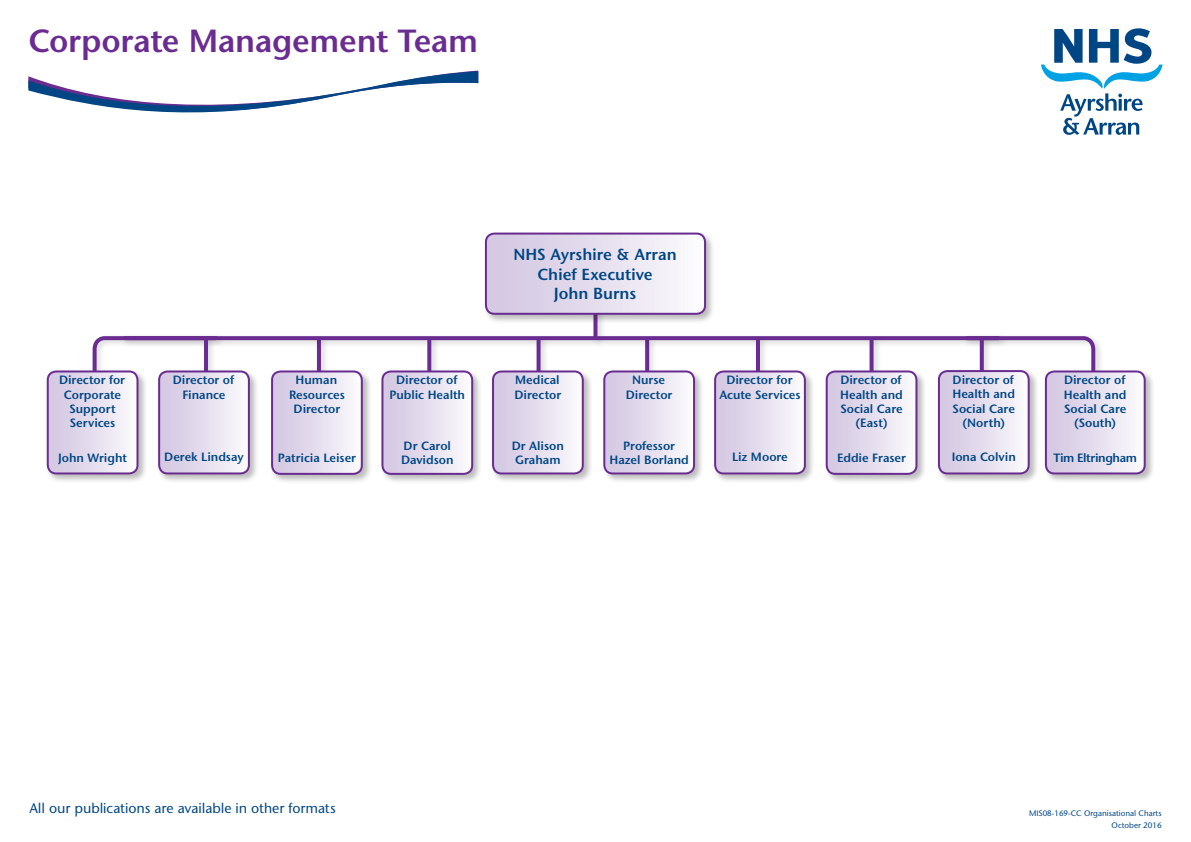
<style>
.page{position:relative;width:1191px;height:842px;background:#fff}
.page>*{position:absolute;margin:0;border:0;box-sizing:border-box;transform-origin:0 0}
.Dept_Heading{font:600 32px "Stone Sans ITC Std";letter-spacing:-.01em;color:#6a2c91}
.bold_body{font:600 16px/19.2px "Stone Sans ITC Std";letter-spacing:-.005em;color:#004684;text-align:center}
.body{font:500 14px "Stone Sans ITC Std";letter-spacing:-.005em;color:#004684}
.bold_body-2{font:600 12px/14.4px "Stone Sans ITC Std";letter-spacing:-.005em;color:#004684;text-align:center}
.bold_body-3{font:600 12px "Stone Sans ITC Std";letter-spacing:-.035em;color:#004684}
.t1{font:500 8px "Stone Sans ITC Std";color:#004684}
</style>
<div class="page">
<div style="left:591px;top:294px;width:15px;height:52px;background:#231f20;opacity:.2"></div>
<svg style="left:593px;top:324px;width:4px;height:10px"></svg>
<div style="left:642px;top:336px;width:15px;height:90px;background:#231f20;opacity:.2"></div>
<svg style="left:645px;top:348px;width:4px;height:21px"></svg>
<div style="left:314px;top:336px;width:15px;height:119px;background:#231f20;opacity:.2"></div>
<hr style="left:317px;top:338px;width:4px;height:109px;background:#6a2c91">
<div style="left:121px;top:334px;width:887px;height:14px;background:#231f20;opacity:.2"></div>
<svg style="left:249px;top:336px;width:690px;height:4px;background:#6f3394"></svg>
<svg style="left:1041px;top:28px;width:121px;height:107px"></svg>
<svg style="left:28px;top:71px;width:450px;height:42px"></svg>
<div style="left:483px;top:231px;width:232px;height:93px;background:#231f20;opacity:.3"></div>
<svg style="left:486px;top:234px;width:219px;height:80px"></svg>
<div style="left:485px;top:233px;width:221px;height:82px;border:2px solid #6a2c91;border-radius:9px"></div>
<div style="left:753px;top:336px;width:15px;height:127px;background:#231f20;opacity:.2"></div>
<hr style="left:756px;top:338px;width:4px;height:116px;background:#6a2c91">
<div style="left:45px;top:369px;width:103px;height:115px;background:#231f20;opacity:.3"></div>
<div style="left:425px;top:336px;width:14px;height:118px;background:#231f20;opacity:.2"></div>
<svg style="left:427px;top:338px;width:4px;height:31px"></svg>
<div style="left:534px;top:336px;width:15px;height:97px;background:#231f20;opacity:.2"></div>
<svg style="left:536px;top:338px;width:4px;height:31px"></svg>
<div style="left:867px;top:336px;width:15px;height:80px;background:#231f20;opacity:.2"></div>
<svg style="left:869px;top:338px;width:4px;height:31px"></svg>
<div style="left:490px;top:369px;width:103px;height:115px;background:#231f20;opacity:.3"></div>
<svg style="left:493px;top:371px;width:90px;height:102px"></svg>
<div style="left:492px;top:370px;width:92px;height:104px;border:2px solid #6a2c91;border-radius:9px"></div>
<div style="left:269px;top:369px;width:103px;height:115px;background:#231f20;opacity:.3"></div>
<svg style="left:272px;top:371px;width:90px;height:103px"></svg>
<div style="left:271px;top:370px;width:92px;height:105px;border:2px solid #6a2c91;border-radius:9px"></div>
<div style="left:602px;top:369px;width:102px;height:115px;background:#231f20;opacity:.3"></div>
<svg style="left:604px;top:371px;width:90px;height:102px"></svg>
<div style="left:603px;top:370px;width:92px;height:104px;border:2px solid #6a2c91;border-radius:9px"></div>
<div style="left:936px;top:369px;width:103px;height:115px;background:#231f20;opacity:.3"></div>
<div style="left:157px;top:369px;width:102px;height:115px;background:#231f20;opacity:.3"></div>
<svg style="left:48px;top:334px;width:201px;height:139px"></svg>
<div style="left:158px;top:370px;width:92px;height:104px;border:2px solid #6a2c91;border-radius:9px"></div>
<div style="left:1043px;top:369px;width:112px;height:115px;background:#231f20;opacity:.3"></div>
<svg style="left:939px;top:334px;width:205px;height:139px"></svg>
<div style="left:1045px;top:370px;width:100px;height:104px;border:2px solid #6a2c91;border-radius:9px"></div>
<div style="left:712px;top:369px;width:103px;height:115px;background:#231f20;opacity:.3"></div>
<svg style="left:715px;top:371px;width:90px;height:102px"></svg>
<div style="left:714px;top:370px;width:92px;height:104px;border:2px solid #6a2c91;border-radius:9px"></div>
<div style="left:380px;top:369px;width:102px;height:115px;background:#231f20;opacity:.3"></div>
<svg style="left:382px;top:371px;width:90px;height:103px"></svg>
<div style="left:381px;top:370px;width:92px;height:105px;border:2px solid #6a2c91;border-radius:9px"></div>
<div style="left:824px;top:369px;width:103px;height:115px;background:#231f20;opacity:.3"></div>
<svg style="left:826px;top:371px;width:90px;height:103px"></svg>
<div style="left:825px;top:370px;width:92px;height:105px;border:2px solid #6a2c91;border-radius:9px"></div>
<p class="Dept_Heading" style="left:28px;top:21px;width:451px">Corporate Management Team</p>
<p class="bold_body-2" style="left:59px;top:373px;width:68px">Director for<br>Corporate<br>Support<br>Services</p>
<p class="bold_body-2" style="left:58px;top:450px;width:70px">John Wright</p>
<p class="bold_body-2" style="left:173px;top:373px;width:63px">Director of<br>Finance</p>
<p class="bold_body-2" style="left:164px;top:450px;width:81px">Derek Lindsay</p>
<p class="bold_body-2" style="left:289px;top:373px;width:57px">Human<br>Resources<br>Director</p>
<p class="bold_body-2" style="left:278px;top:450px;width:80px">Patricia Leiser</p>
<p class="bold_body-2" style="left:389px;top:373px;width:77px">Director of<br>Public Health</p>
<p class="bold_body-2" style="left:401px;top:438px;width:54px;text-align:left">Dr Carol<br>Davidson</p>
<p class="bold_body" style="left:513px;top:245px;width:165px">NHS Ayrshire &amp; Arran<br>Chief Executive<br>John Burns</p>
<p class="bold_body-2" style="left:514px;top:373px;width:48px;text-align:left">Medical<br>Director</p>
<p class="bold_body-2" style="left:512px;top:438px;width:54px;text-align:left">Dr Alison<br>Graham</p>
<p class="bold_body-2" style="left:626px;top:373px;width:48px">Nurse<br>Director</p>
<p class="bold_body-2" style="left:609px;top:438px;width:81px">Professor<br>Hazel Borland</p>
<p class="bold_body-2" style="left:719px;top:373px;width:83px">Director for<br>Acute Services</p>
<p class="bold_body-2" style="left:732px;top:450px;width:57px">Liz Moore</p>
<p class="bold_body-2" style="left:840px;top:373px;width:64px;text-align:justify">Director of Health and Social Care</p>
<p class="bold_body-2" style="left:855px;top:416px;width:34px">(East)</p>
<p class="bold_body-2" style="left:837px;top:450px;width:70px">Eddie Fraser</p>
<p class="bold_body-2" style="left:952px;top:372px;width:64px;text-align:justify">Director of Health and Social Care</p>
<p class="bold_body-2" style="left:962px;top:415px;width:44px">(North)</p>
<p class="bold_body-2" style="left:951px;top:450px;width:66px">Iona Colvin</p>
<p class="bold_body-2" style="left:1064px;top:373px;width:64px;text-align:justify">Director of Health and Social Care</p>
<p class="bold_body-2" style="left:1074px;top:416px;width:43px">(South)</p>
<p class="bold_body-3" style="left:1053px;top:450px;width:85px">Tim Eltringham</p>
<p class="body" style="left:29px;top:799px;width:308px">All our publications are available in other formats</p>
<p class="t1" style="left:1029px;top:808px;width:134px">MIS08-169-CC Organisational Charts</p>
<p class="t1" style="left:1111px;top:820px;width:51px">October 2016</p>
</div>
